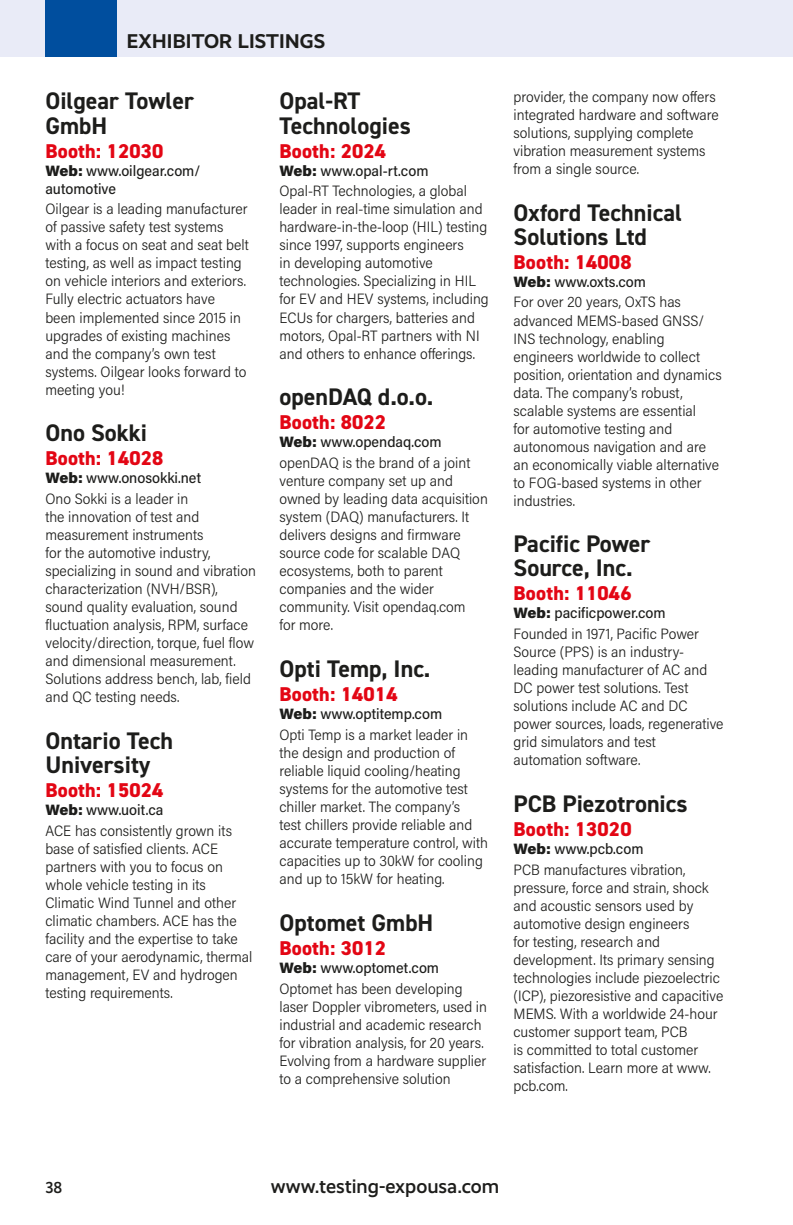
<style>
.page{position:relative;width:793px;height:1225px;background:#fff}
.page>*{position:absolute;margin:0;border:0;box-sizing:border-box;transform-origin:0 0}
.company{font:700 24px/24px "DIN2014";color:#1d1d1b}
.stand{font:800 20px "DIN2014";letter-spacing:.01em;color:#e30614}
.t1{font:500 20px "Realist";color:#1d1d1b}
.t2{font:700 20px "Realist";letter-spacing:.01em;color:#1d1d1b}
.t3{font:500 16px "Realist";color:#1d1d1b}
.body{font:300 15px/18px "Acumin Pro Semi Cond";color:#1d1d1b}
.address{font:500 15px/18px "Acumin Pro Semi Cond";color:#1d1d1b}
.s1{font-family:"Acumin Pro";font-weight:900}
</style>
<div class="page">
<div style="left:0;top:0;width:792px;height:57px;background:#e9ebf7"></div>
<div style="left:45px;top:0;width:72px;height:56px;background:#004e9e"></div>
<h2 class="t2" style="left:127px;top:30px;width:199px">EXHIBITOR LISTINGS</h2>
<p class="company" style="left:45px;top:89px;width:150px">Oilgear Towler<br>GmbH</p>
<p class="stand" style="left:45px;top:137px;width:119px">Booth: 12030</p>
<p class="address" style="left:45px;top:161px;width:156px"><span class="s1">Web:</span> www.oilgear.com/ automotive</p>
<p class="body" style="left:45px;top:199px;width:205px">Oilgear is a leading manufacturer of passive safety test systems with a focus on seat and seat belt testing, as well as impact testing on vehicle interiors and exteriors.<br>Fully electric actuators have been implemented since 2015 in upgrades of existing machines and the company’s own test systems. Oilgear looks forward to meeting you!</p>
<p class="company" style="left:45px;top:420px;width:103px">Ono Sokki</p>
<p class="stand" style="left:45px;top:445px;width:119px">Booth: 14028</p>
<p class="address" style="left:45px;top:468px;width:157px"><span class="s1">Web:</span> www.onosokki.net</p>
<p class="body" style="left:45px;top:489px;width:212px">Ono Sokki is a leader in<br>the innovation of test and measurement instruments<br>for the automotive industry, specializing in sound and vibration characterization (NVH/BSR), sound quality evaluation, sound fluctuation analysis, RPM, surface velocity/direction, torque, fuel flow and dimensional measurement.<br>Solutions address bench, lab, field and QC testing needs.</p>
<p class="company" style="left:45px;top:728px;width:129px">Ontario Tech<br>University</p>
<p class="stand" style="left:45px;top:776px;width:119px">Booth: 15024</p>
<p class="address" style="left:45px;top:800px;width:120px"><span class="s1">Web:</span> www.uoit.ca</p>
<p class="body" style="left:45px;top:820px;width:208px">ACE has consistently grown its base of satisfied clients. ACE partners with you to focus on whole vehicle testing in its<br>Climatic Wind Tunnel and other climatic chambers. ACE has the facility and the expertise to take care of your aerodynamic, thermal management, EV and hydrogen testing requirements.</p>
<p class="company" style="left:279px;top:89px;width:133px">Opal-RT<br>Technologies</p>
<p class="stand" style="left:279px;top:137px;width:108px">Booth: 2024</p>
<p class="address" style="left:279px;top:161px;width:150px"><span class="s1">Web:</span> www.opal-rt.com</p>
<p class="body" style="left:279px;top:181px;width:211px">Opal-RT Technologies, a global leader in real-time simulation and hardware-in-the-loop (HIL) testing since 1997, supports engineers<br>in developing automotive technologies. Specializing in HIL for EV and HEV systems, including ECUs for chargers, batteries and motors, Opal-RT partners with NI and others to enhance offerings.</p>
<p class="company" style="left:279px;top:384px;width:155px">openDAQ d.o.o.</p>
<p class="stand" style="left:279px;top:409px;width:108px">Booth: 8022</p>
<p class="address" style="left:279px;top:432px;width:164px"><span class="s1">Web:</span> www.opendaq.com</p>
<p class="body" style="left:279px;top:453px;width:210px">openDAQ is the brand of a joint venture company set up and owned by leading data acquisition system (DAQ) manufacturers. It delivers designs and firmware source code for scalable DAQ ecosystems, both to parent companies and the wider community. Visit opendaq.com<br>for more.</p>
<p class="company" style="left:279px;top:656px;width:152px">Opti Temp, Inc.</p>
<p class="stand" style="left:279px;top:680px;width:119px">Booth: 14014</p>
<p class="address" style="left:279px;top:704px;width:164px"><span class="s1">Web:</span> www.optitemp.com</p>
<p class="body" style="left:279px;top:724px;width:210px">Opti Temp is a market leader in the design and production of reliable liquid cooling/heating systems for the automotive test chiller market. The company’s<br>test chillers provide reliable and accurate temperature control, with capacities up to 30kW for cooling and up to 15kW for heating.</p>
<p class="company" style="left:279px;top:909px;width:155px">Optomet GmbH</p>
<p class="stand" style="left:279px;top:934px;width:108px">Booth: 3012</p>
<p class="address" style="left:279px;top:957px;width:161px"><span class="s1">Web:</span> www.optomet.com</p>
<p class="body" style="left:279px;top:978px;width:209px">Optomet has been developing laser Doppler vibrometers, used in industrial and academic research for vibration analysis, for 20 years.<br>Evolving from a hardware supplier to a comprehensive solution</p>
<p class="body" style="left:513px;top:87px;width:207px">provider, the company now offers integrated hardware and software solutions, supplying complete vibration measurement systems from a single source.</p>
<p class="company" style="left:513px;top:200px;width:170px">Oxford Technical<br>Solutions Ltd</p>
<p class="stand" style="left:513px;top:248px;width:119px">Booth: 14008</p>
<p class="address" style="left:513px;top:272px;width:134px"><span class="s1">Web:</span> www.oxts.com</p>
<p class="body" style="left:513px;top:292px;width:209px">For over 20 years, OxTS has advanced MEMS-based GNSS/<br>INS technology, enabling engineers worldwide to collect position, orientation and dynamics data. The company’s robust, scalable systems are essential<br>for automotive testing and autonomous navigation and are an economically viable alternative to FOG-based systems in other industries.</p>
<p class="company" style="left:513px;top:531px;width:138px">Pacific Power<br>Source, Inc.</p>
<p class="stand" style="left:513px;top:580px;width:119px">Booth: 11046</p>
<p class="address" style="left:513px;top:603px;width:154px"><span class="s1">Web:</span> pacificpower.com</p>
<p class="body" style="left:513px;top:624px;width:211px">Founded in 1971, Pacific Power<br>Source (PPS) is an industry&shy;leading manufacturer of AC and<br>DC power test solutions. Test solutions include AC and DC power sources, loads, regenerative grid simulators and test automation software.</p>
<p class="company" style="left:513px;top:791px;width:176px">PCB Piezotronics</p>
<p class="stand" style="left:513px;top:815px;width:119px">Booth: 13020</p>
<p class="address" style="left:513px;top:839px;width:131px"><span class="s1">Web:</span> www.pcb.com</p>
<p class="body" style="left:513px;top:859px;width:211px">PCB manufactures vibration, pressure, force and strain, shock and acoustic sensors used by automotive design engineers<br>for testing, research and development. Its primary sensing technologies include piezoelectric (ICP), piezoresistive and capacitive<br>MEMS. With a worldwide 24-hour customer support team, PCB<br>is committed to total customer satisfaction. Learn more at www. pcb.com.</p>
<p class="t3" style="left:45px;top:1177px;width:18px">38</p>
<h2 class="t1" style="left:271px;top:1173px;width:230px">www.testing-expousa.com</h2>
</div>
